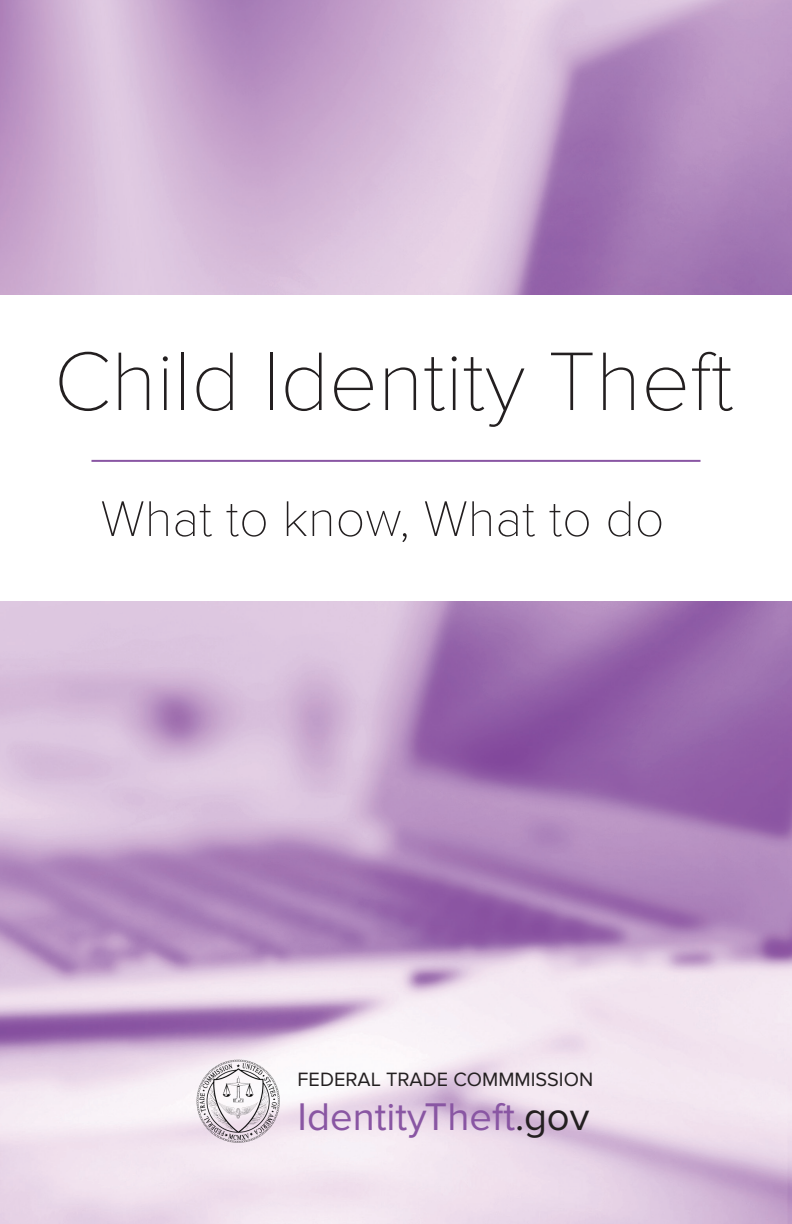
<style>
.page{position:relative;width:792px;height:1224px;background:#fff}
.page>*{position:absolute;margin:0;border:0;box-sizing:border-box;transform-origin:0 0}
.t1{font:100 86px "Proxima Nova T";color:#231f20}
.t2{font:100 52px "Proxima Nova T";color:#231f20}
.t3{font:40px "Proxima Nova";color:#8956a3}
.t4{font:20px "Proxima Nova";color:#231f20}
.s1{color:#231f20}
</style>
<div class="page">
<img style="left:0;top:0;width:792px;height:1224px">
<div style="left:0;top:295px;width:792px;height:306px;background:#fff"></div>
<img style="left:181px;top:1056px;width:113px;height:87px">
<hr style="left:91px;top:460px;width:610px;height:2px;background:#8956a3">
<h1 class="t1" style="left:54px;top:332px;width:681px">Child Identity Theft</h1>
<h2 class="t2" style="left:101px;top:489px;width:565px">What to know, What to do</h2>
<p class="t4" style="left:298px;top:1068px;width:297px">FEDERAL TRADE COMMMISSION</p>
<h3 class="t3" style="left:298px;top:1093px;width:293px">IdentityTheft<span class="s1">.gov</span></h3>
</div>
